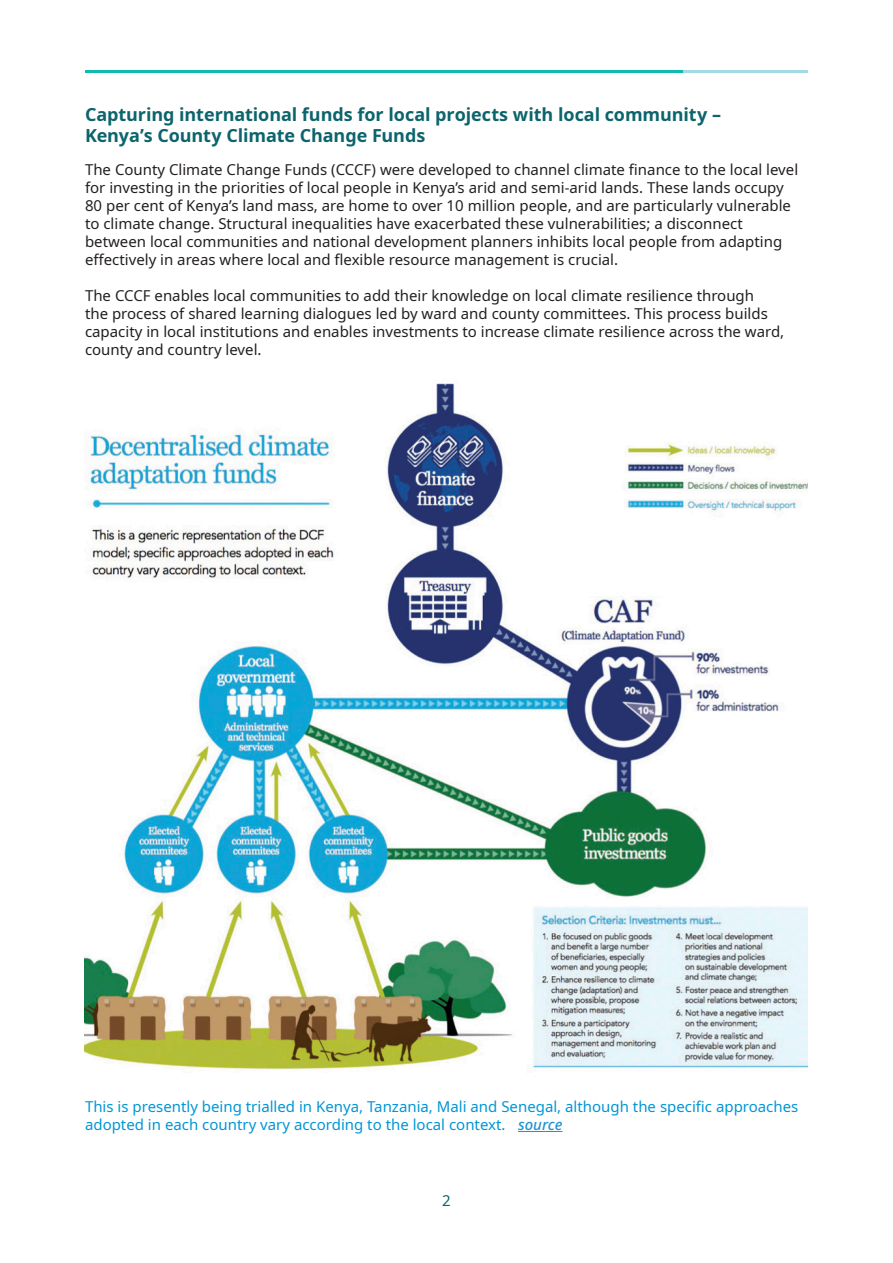
<style>
.page{position:relative;width:893px;height:1263px;background:#fff}
.page>*{position:absolute;margin:0;border:0;box-sizing:border-box;transform-origin:0 0}
.Heading_16_Shifted{font:700 18px/21.6px "Noto Sans";letter-spacing:-.005em;color:#0c646c}
.Sub_Head{font:15px/18px "Noto Sans";color:#231f20}
.t1{font:15px/18px "Noto Sans";color:#0096d6}
.t2{font:15px "Noto Sans";color:#0c646c}
.s1{font-weight:500;font-style:italic;color:#1e94d2}
</style>
<div class="page">
<hr style="left:85px;top:70px;width:599px;height:3px;background:#10baac">
<hr style="left:684px;top:70px;width:124px;height:3px;background:#a1dae2">
<img style="left:85px;top:383px;width:722px;height:688px">
<hr style="left:518px;top:1131px;width:44px;height:1px;background:#1e94d2">
<p class="Heading_16_Shifted" style="left:85px;top:104px;width:637px">Capturing international funds for local projects with local community –<br>Kenya’s County Climate Change Funds</p>
<p class="Sub_Head" style="left:85px;top:161px;width:715px">The County Climate Change Funds (CCCF) were developed to channel climate finance to the local level for investing in the priorities of local people in Kenya’s arid and semi-arid lands. These lands occupy 80 per cent of Kenya’s land mass, are home to over 10 million people, and are particularly vulnerable to climate change. Structural inequalities have exacerbated these vulnerabilities; a disconnect between local communities and national development planners inhibits local people from adapting effectively in areas where local and flexible resource management is crucial.</p>
<p class="Sub_Head" style="left:85px;top:287px;width:701px">The CCCF enables local communities to add their knowledge on local climate resilience through<br>the process of shared learning dialogues led by ward and county committees. This process builds capacity in local institutions and enables investments to increase climate resilience across the ward, county and country level.</p>
<p class="t1" style="left:85px;top:1098px;width:715px">This is presently being trialled in Kenya, Tanzania, Mali and Senegal, although the specific approaches adopted in each country vary according to the local context. <span class="s1">source</span></p>
<p class="t2" style="left:442px;top:1190px;width:10px">2</p>
</div>
